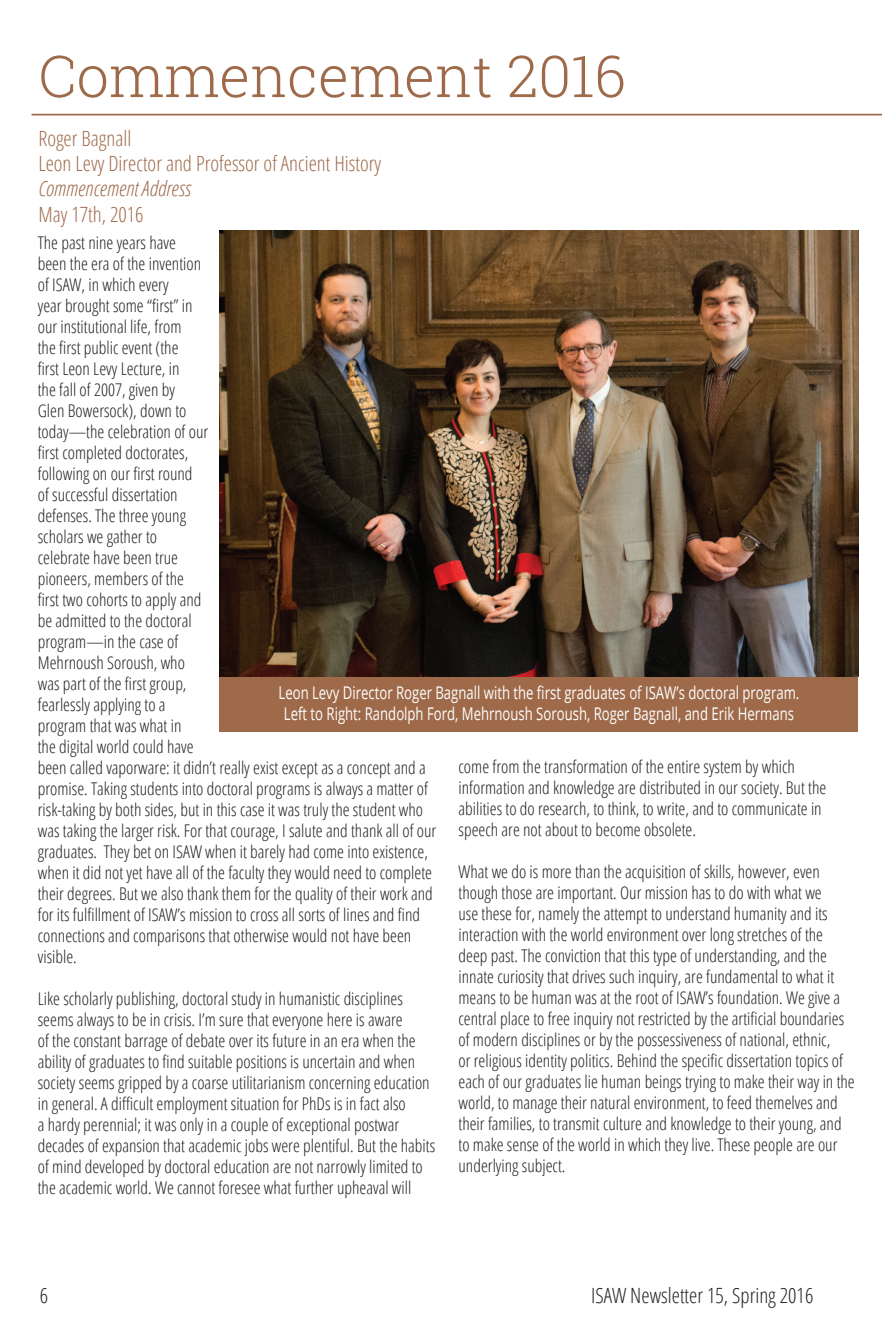
<style>
.page{position:relative;width:882px;height:1323px;background:#fff}
.page>*{position:absolute;margin:0;border:0;box-sizing:border-box;transform-origin:0 0}
.t1{font:300 57.75px "Roboto Slab";color:#9e6a4a}
.t2{font:300 condensed 21px/25.2px "Open Sans";color:#9e6a4a}
.t3{font:300 condensed 21px "Open Sans";color:#231f20}
.t4{font:italic 300 condensed 21px "Open Sans";color:#9e6a4a}
.t5{font:300 condensed 17.5px/21px "Open Sans";color:#231f20}
.t6{font:17.5px/21px "Open Sans";color:#fff;text-align:center;scale:.75 1}
</style>
<div class="page">
<hr style="left:32px;top:114px;width:850px;height:2px;background:#9e6a4a">
<div style="left:220px;top:670px;width:638px;height:62px;background:#9e6a4a"></div>
<img style="left:220px;top:231px;width:638px;height:446px">
<h1 class="t1" style="left:38px;top:37px;width:589px">Commencement 2016</h1>
<p class="t2" style="left:38px;top:125px;width:344px">Roger Bagnall<br>Leon Levy Director and Professor of Ancient History</p>
<p class="t4" style="left:38px;top:174px;width:154px">Commencement Address</p>
<p class="t2" style="left:38px;top:201px;width:107px">May 17th, 2016</p>
<p class="t5" style="left:38px;top:232px;width:400px">The past nine years have<br>been the era of the invention<br>of ISAW, in which every<br>year brought some “first” in<br>our institutional life, from<br>the first public event (the<br>first Leon Levy Lecture, in<br>the fall of 2007, given by<br>Glen Bowersock), down to<br>today—the celebration of our<br>first completed doctorates,<br>following on our first round<br>of successful dissertation<br>defenses. The three young<br>scholars we gather to<br>celebrate have been true<br>pioneers, members of the<br>first two cohorts to apply and<br>be admitted to the doctoral<br>program—in the case of<br>Mehrnoush Soroush, who<br>was part of the first group,<br>fearlessly applying to a<br>program that was what in<br>the digital world could have<br>been called vaporware: it didn’t really exist except as a concept and a promise. Taking students into doctoral programs is always a matter of risk-taking by both sides, but in this case it was truly the student who was taking the larger risk. For that courage, I salute and thank all of our graduates. They bet on ISAW when it barely had come into existence, when it did not yet have all of the faculty they would need to complete their degrees. But we also thank them for the quality of their work and for its fulfillment of ISAW’s mission to cross all sorts of lines and find connections and comparisons that otherwise would not have been visible.</p>
<p class="t5" style="left:38px;top:988px;width:399px">Like scholarly publishing, doctoral study in humanistic disciplines seems always to be in crisis. I’m sure that everyone here is aware<br>of the constant barrage of debate over its future in an era when the ability of graduates to find suitable positions is uncertain and when society seems gripped by a coarse utilitarianism concerning education in general. A difficult employment situation for PhDs is in fact also<br>a hardy perennial; it was only in a couple of exceptional postwar decades of expansion that academic jobs were plentiful. But the habits of mind developed by doctoral education are not narrowly limited to the academic world. We cannot foresee what further upheaval will</p>
<p class="t6" style="left:279px;top:682px;width:696px">Leon Levy Director Roger Bagnall with the first graduates of ISAW’s doctoral program.<br>Left to Right: Randolph Ford, Mehrnoush Soroush, Roger Bagnall, and Erik Hermans</p>
<p class="t5" style="left:459px;top:756px;width:369px">come from the transformation of the entire system by which information and knowledge are distributed in our society. But the abilities to do research, to think, to write, and to communicate in speech are not about to become obsolete.</p>
<p class="t5" style="left:459px;top:861px;width:398px">What we do is more than the acquisition of skills, however, even though those are important. Our mission has to do with what we<br>use these for, namely the attempt to understand humanity and its interaction with the world environment over long stretches of the deep past. The conviction that this type of understanding, and the innate curiosity that drives such inquiry, are fundamental to what it means to be human was at the root of ISAW’s foundation. We give a central place to free inquiry not restricted by the artificial boundaries of modern disciplines or by the possessiveness of national, ethnic,<br>or religious identity politics. Behind the specific dissertation topics of each of our graduates lie human beings trying to make their way in the world, to manage their natural environment, to feed themelves and their families, to transmit culture and knowledge to their young, and to make sense of the world in which they live. These people are our underlying subject.</p>
<p class="t3" style="left:40px;top:1282px;width:10px">6</p>
<p class="t3" style="left:591px;top:1282px;width:224px">ISAW Newsletter 15, Spring 2016</p>
</div>
